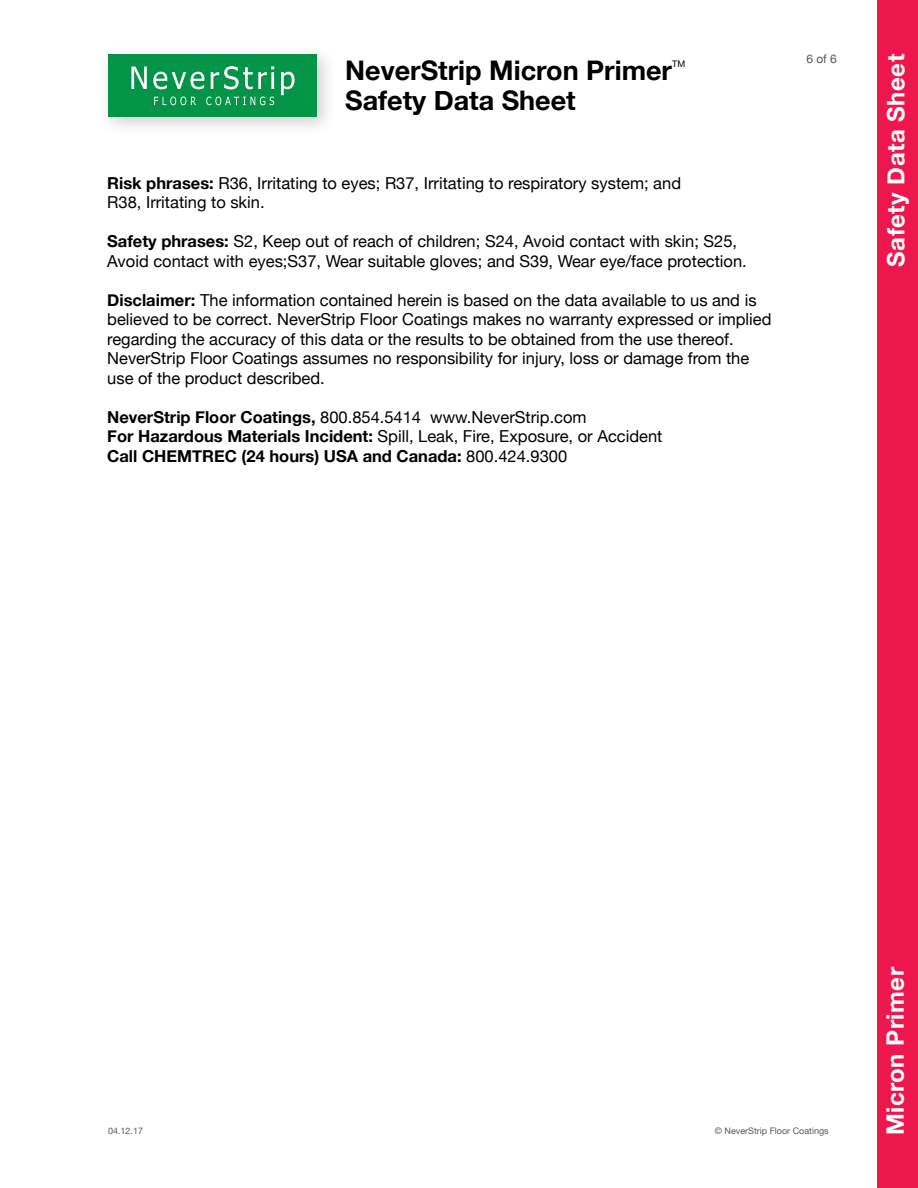
<style>
.page{position:relative;width:918px;height:1188px;background:#fff}
.page>*{position:absolute;margin:0;border:0;box-sizing:border-box;transform-origin:0 0}
.t1{font:700 27px "Helvetica Neue";color:#000}
.t2{font:700 24px "Helvetica Neue";letter-spacing:.02em;color:#fff}
.t3{font:16.5px/19.5px "Helvetica Neue";color:#000}
.t4{font:700 16.5px/19.5px "Helvetica Neue";color:#000}
.t5{font:12px "Helvetica Neue";color:#58595b}
.t6{font:9px "Helvetica Neue";color:#58595b}
.t7{font:9px "Helvetica Neue";color:#000}
.s1{font-weight:700}
.s2{font-weight:400}
</style>
<div class="page">
<div style="left:878px;top:0;width:40px;height:1188px;background:#ed174e"></div>
<div style="left:98px;top:44px;width:239px;height:93px;background:#000;opacity:.2"></div>
<div style="left:108px;top:54px;width:209px;height:63px;background:#039447"></div>
<svg style="left:131px;top:67px;width:16px;height:22px"></svg>
<svg style="left:153px;top:72px;width:51px;height:17px"></svg>
<svg style="left:211px;top:66px;width:63px;height:23px"></svg>
<hr style="left:271px;top:72px;width:3px;height:17px;background:#fff">
<svg style="left:281px;top:72px;width:14px;height:23px"></svg>
<svg style="left:154px;top:97px;width:42px;height:8px"></svg>
<svg style="left:206px;top:97px;width:68px;height:8px"></svg>
<h1 class="t1" style="left:345px;top:50px;width:328px">NeverStrip Micron Primer</h1>
<p class="t7" style="left:672px;top:57px;width:15px">TM</p>
<h1 class="t1" style="left:345px;top:80px;width:232px">Safety Data Sheet</h1>
<p class="t3" style="left:107px;top:174px;width:575px"><span class="s1">Risk phrases:</span> R36, Irritating to eyes; R37, Irritating to respiratory system; and<br>R38, Irritating to skin.</p>
<p class="t3" style="left:107px;top:233px;width:641px"><span class="s1">Safety phrases:</span> S2, Keep out of reach of children; S24, Avoid contact with skin; S25,<br>Avoid contact with eyes;S37, Wear suitable gloves; and S39, Wear eye/face protection.</p>
<p class="t3" style="left:107px;top:291px;width:666px"><span class="s1">Disclaimer:</span> The information contained herein is based on the data available to us and is believed to be correct. NeverStrip Floor Coatings makes no warranty expressed or implied regarding the accuracy of this data or the results to be obtained from the use thereof.<br>NeverStrip Floor Coatings assumes no responsibility for injury, loss or damage from the use of the product described.</p>
<p class="t4" style="left:107px;top:408px;width:557px">NeverStrip Floor Coatings, <span class="s2">800.854.5414 www.NeverStrip.com<br></span>For Hazardous Materials Incident: <span class="s2">Spill, Leak, Fire, Exposure, or Accident<br></span>Call CHEMTREC (24 hours) USA and Canada: <span class="s2">800.424.9300</span></p>
<p class="t5" style="left:806px;top:50px;width:32px">6 of 6</p>
<h2 class="t2" style="left:877px;top:267px;width:214px;rotate:-90deg">Safety Data Sheet</h2>
<p class="t6" style="left:108px;top:1124px;width:37px">04.12.17</p>
<p class="t6" style="left:715px;top:1124px;width:115px">© NeverStrip Floor Coatings</p>
<h2 class="t2" style="left:877px;top:1135px;width:170px;rotate:-90deg">Micron Primer</h2>
</div>
